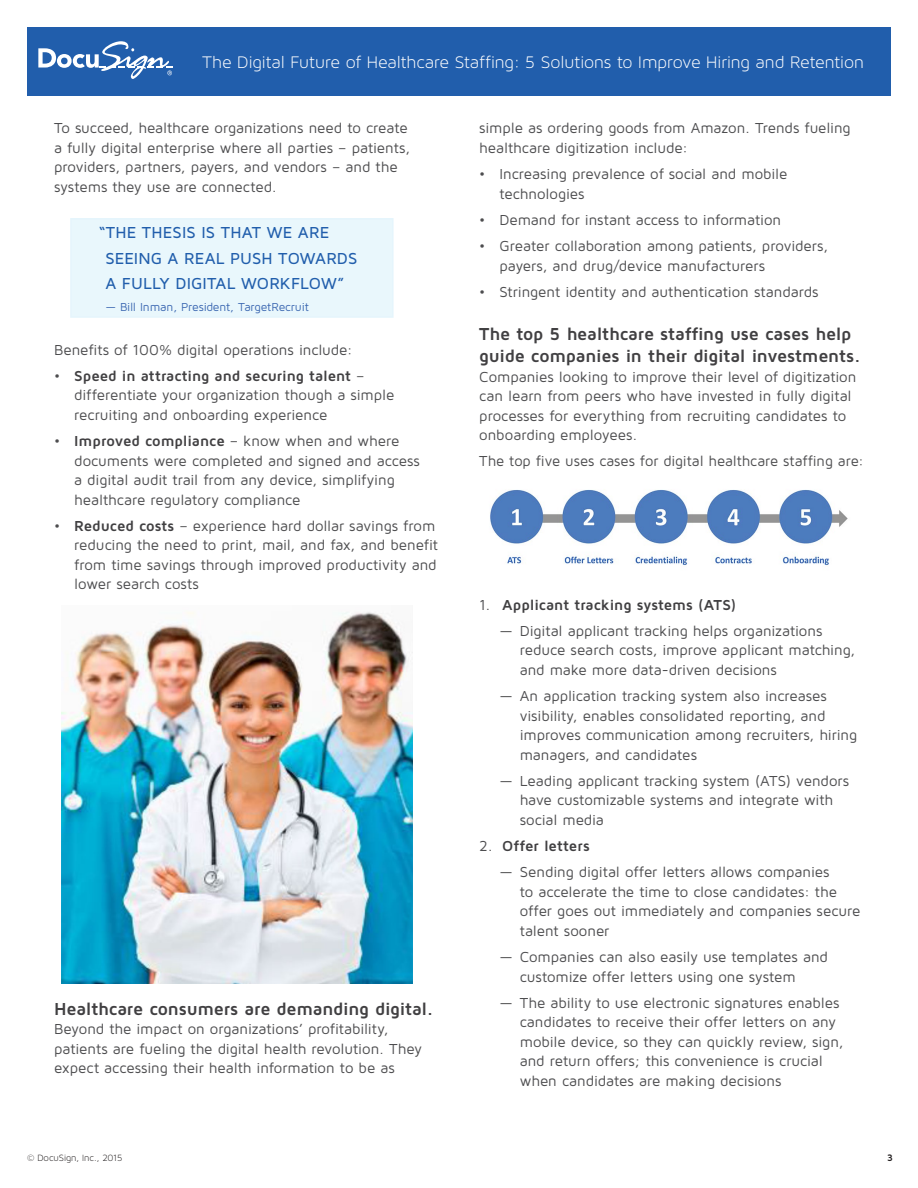
<style>
.page{position:relative;width:918px;height:1188px;background:#fff}
.page>*{position:absolute;margin:0;border:0;box-sizing:border-box;transform-origin:0 0}
.t1{font:700 18px/22.5px "Maven Pro";letter-spacing:-.01em;color:#414042}
.t2{font:18px "Maven Pro Light 300";letter-spacing:-.005em;color:#fff}
.t3{font:500 16.5px/25.5px "Maven Pro";letter-spacing:.01em;color:#215eac}
.t4{font:15px/19.5px "Maven Pro";letter-spacing:-.005em;color:#4d4d4f}
.t5{font:700 15px "Maven Pro";letter-spacing:-.005em;color:#414042}
.t6{font:12px "Maven Pro";letter-spacing:-.015em;color:#3d69b2}
.t7{font:9.75px "Maven Pro Light 300";letter-spacing:-.005em;color:#231f20}
.t8{font:700 9.75px "Maven Pro";color:#231f20}
.s1{font-weight:700;color:#414042}
.s2{font-weight:400;color:#4d4d4f}
</style>
<div class="page">
<div style="left:27px;top:27px;width:864px;height:68px;background:#215eac"></div>
<svg style="left:38px;top:41px;width:134px;height:38px"></svg>
<div style="left:71px;top:219px;width:322px;height:98px;background:#e9f7fc"></div>
<div style="left:70px;top:218px;width:324px;height:100px;border:2px solid #e5f5fc"></div>
<img style="left:62px;top:612px;width:350px;height:371px">
<img style="left:490px;top:490px;width:358px;height:76px">
<p class="t2" style="left:202px;top:53px;width:663px">The Digital Future of Healthcare Staffing: 5 Solutions to Improve Hiring and Retention</p>
<p class="t4" style="left:54px;top:118px;width:358px">To succeed, healthcare organizations need to create a fully digital enterprise where all parties – patients, providers, partners, payers, and vendors – and the systems they use are connected.</p>
<p class="t3" style="left:105px;top:219px;width:253px;text-indent:-7px">“THE THESI S I S THAT WE ARE<br>SEEI NG A REAL PUSH TOWARDS<br>A FULLY DI GITAL WORKFLOW”</p>
<p class="t6" style="left:105px;top:299px;width:205px">— Bill Inman, President, TargetRecruit</p>
<p class="t4" style="left:54px;top:339px;width:300px">Benefits of 100% digital operations include:</p>
<p class="t4" style="left:74px;top:366px;width:322px;text-indent:-20px">• <span class="s1">Speed in attracting and securing talent</span> – differentiate your organization though a simple recruiting and onboarding experience</p>
<p class="t4" style="left:74px;top:431px;width:347px;text-indent:-20px">• <span class="s1">Improved compliance</span> – know when and where documents were completed and signed and access a digital audit trail from any device, simplifying healthcare regulatory compliance</p>
<p class="t4" style="left:74px;top:516px;width:365px;text-indent:-20px">• <span class="s1">Reduced costs</span> – experience hard dollar savings from reducing the need to print, mail, and fax, and benefit from time savings through improved productivity and lower search costs</p>
<p class="t1" style="left:54px;top:997px;width:381px">Healthcare consumers are demanding digital.</p>
<p class="t4" style="left:54px;top:1019px;width:370px">Beyond the impact on organizations’ profitability, patients are fueling the digital health revolution. They expect accessing their health information to be as</p>
<p class="t4" style="left:479px;top:118px;width:373px">simple as ordering goods from Amazon. Trends fueling healthcare digitization include:</p>
<p class="t4" style="left:500px;top:164px;width:289px;text-indent:-20px">• Increasing prevalence of social and mobile technologies</p>
<p class="t4" style="left:479px;top:210px;width:304px">• Demand for instant access to information</p>
<p class="t4" style="left:500px;top:236px;width:330px;text-indent:-20px">• Greater collaboration among patients, providers, payers, and drug/device manufacturers</p>
<p class="t4" style="left:479px;top:282px;width:341px">• Stringent identity and authentication standards</p>
<p class="t1" style="left:479px;top:322px;width:383px">The top 5 healthcare staffing use cases help guide companies in their digital investments.</p>
<p class="t4" style="left:479px;top:366px;width:379px">Companies looking to improve their level of digitization can learn from peers who have invested in fully digital processes for everything from recruiting candidates to onboarding employees.</p>
<p class="t4" style="left:479px;top:451px;width:386px">The top five uses cases for digital healthcare staffing are:</p>
<p class="t5" style="left:479px;top:595px;width:259px"><span class="s2">1.</span> Applicant tracking systems (ATS)</p>
<p class="t4" style="left:520px;top:621px;width:337px;text-indent:-20px">— Digital applicant tracking helps organizations reduce search costs, improve applicant matching, and make more data-driven decisions</p>
<p class="t4" style="left:520px;top:686px;width:339px;text-indent:-20px">— An application tracking system also increases visibility, enables consolidated reporting, and improves communication among recruiters, hiring managers, and candidates</p>
<p class="t4" style="left:520px;top:771px;width:331px;text-indent:-20px">— Leading applicant tracking system (ATS) vendors have customizable systems and integrate with social media</p>
<p class="t5" style="left:479px;top:837px;width:112px"><span class="s2">2.</span> Offer letters</p>
<p class="t4" style="left:520px;top:862px;width:342px;text-indent:-20px">— Sending digital offer letters allows companies<br>to accelerate the time to close candidates: the offer goes out immediately and companies secure talent sooner</p>
<p class="t4" style="left:520px;top:947px;width:310px;text-indent:-20px">— Companies can also easily use templates and customize offer letters using one system</p>
<p class="t4" style="left:520px;top:993px;width:325px;text-indent:-20px">— The ability to use electronic signatures enables candidates to receive their offer letters on any mobile device, so they can quickly review, sign, and return offers; this convenience is crucial when candidates are making decisions</p>
<p class="t7" style="left:27px;top:1153px;width:97px">© DocuSign, Inc., 2015</p>
<p class="t8" style="left:887px;top:1151px;width:7px">3</p>
</div>
